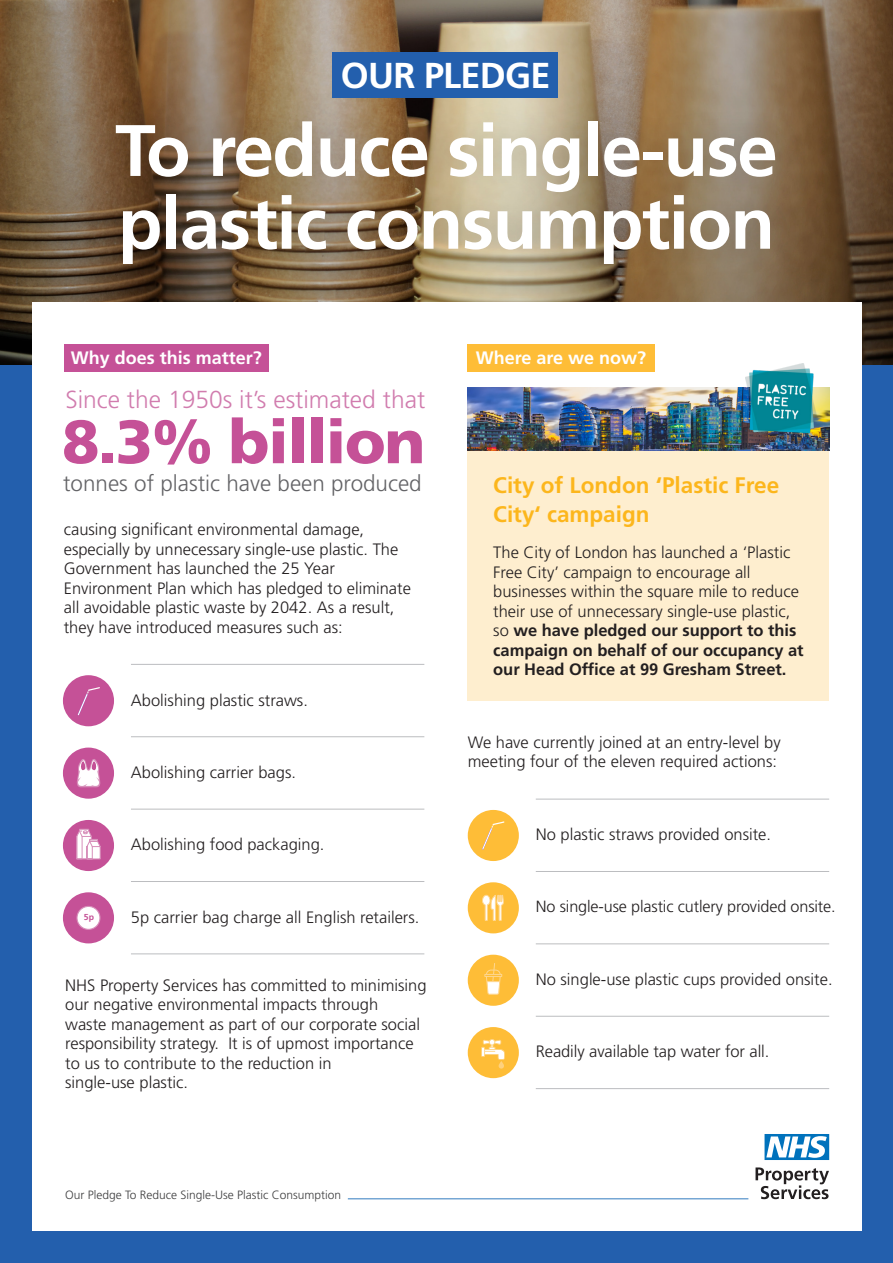
<style>
.page{position:relative;width:893px;height:1263px;background:#fff}
.page>*{position:absolute;margin:0;border:0;box-sizing:border-box;transform-origin:0 0}
.t1{font:700 72.75px/72.8px "Frutiger LT Std";letter-spacing:-.02em;color:#fff}
.t2{font:900 61.05px "Frutiger LT Std";letter-spacing:-.02em;color:#c55197}
.t3{font:700 36px "Frutiger LT Std";letter-spacing:-.02em;color:#fff}
.t4{font:300 24.6px "Frutiger LT Std";color:#d17cae}
.t5{font:700 22.5px/28.5px "Frutiger LT Std";color:#fcb61c}
.t6{font:300 22.5px "Frutiger LT Std";color:#636366}
.t7{font:700 18px "Frutiger LT Std";color:#fff}
.t8{font:300 16.5px/19.5px "Frutiger LT Std";color:#231f20}
.t9{font:300 16.2px "Frutiger LT Std";letter-spacing:-.01em;color:#231f20}
.t10{font:300 12px "Frutiger LT Std";color:#3e3e3f}
.t11{font:700 8.7px "Frutiger LT Std";color:#c55197}
.s1{font-weight:700}
</style>
<div class="page">
<div style="left:0;top:302px;width:893px;height:961px;background:#235fad"></div>
<svg style="left:0;top:0;width:893px;height:365px;background:#826a4f"></svg>
<div style="left:32px;top:302px;width:829px;height:929px;background:#fff"></div>
<div style="left:85px;top:90px;width:721px;height:205px;background:#231f20;opacity:.2"></div>
<div style="left:332px;top:53px;width:226px;height:45px;background:#235fad"></div>
<div style="left:64px;top:344px;width:205px;height:28px;background:#c55197"></div>
<div style="left:468px;top:344px;width:187px;height:28px;background:#febd37"></div>
<svg style="left:755px;top:1167px;width:74px;height:32px"></svg>
<svg style="left:764px;top:1134px;width:65px;height:26px"></svg>
<hr style="left:348px;top:1198px;width:400px;height:1px;background:#327bbf">
<div style="left:468px;top:451px;width:361px;height:250px;background:#feeecf"></div>
<img style="left:468px;top:388px;width:361px;height:63px">
<hr style="left:131px;top:736px;width:293px;height:1px;background:#bcbdc0">
<div style="left:63px;top:675px;width:51px;height:51px;background:#c55197;border-radius:50%"></div>
<hr style="left:131px;top:809px;width:293px;height:1px;background:#bcbdc0">
<div style="left:63px;top:747px;width:51px;height:52px;background:#c55197;border-radius:50%"></div>
<hr style="left:131px;top:664px;width:293px;height:1px;background:#bcbdc0">
<hr style="left:131px;top:881px;width:293px;height:1px;background:#bcbdc0">
<div style="left:63px;top:820px;width:51px;height:51px;background:#c55197;border-radius:50%"></div>
<hr style="left:131px;top:954px;width:293px;height:1px;background:#bcbdc0">
<div style="left:63px;top:892px;width:51px;height:51px;background:#c55197;border-radius:50%"></div>
<hr style="left:536px;top:871px;width:293px;height:1px;background:#bcbdc0">
<div style="left:468px;top:810px;width:51px;height:51px;background:#febd37;border-radius:50%"></div>
<hr style="left:536px;top:943px;width:293px;height:1px;background:#bcbdc0">
<div style="left:468px;top:882px;width:51px;height:51px;background:#febd37;border-radius:50%"></div>
<hr style="left:536px;top:799px;width:293px;height:1px;background:#bcbdc0">
<hr style="left:536px;top:1016px;width:293px;height:1px;background:#bcbdc0">
<div style="left:468px;top:955px;width:51px;height:51px;background:#febd37;border-radius:50%"></div>
<hr style="left:536px;top:1088px;width:293px;height:1px;background:#bcbdc0">
<div style="left:468px;top:1027px;width:51px;height:51px;background:#febd37;border-radius:50%"></div>
<svg style="left:76px;top:828px;width:25px;height:32px"></svg>
<div style="left:77px;top:906px;width:23px;height:23px;background:#fff;border-radius:50%"></div>
<div style="left:76px;top:906px;width:25px;height:24px;border:1px solid #d78fba;border-radius:50%"></div>
<svg style="left:78px;top:687px;width:22px;height:28px"></svg>
<svg style="left:77px;top:759px;width:23px;height:28px"></svg>
<svg style="left:482px;top:821px;width:22px;height:28px"></svg>
<svg style="left:482px;top:894px;width:22px;height:27px"></svg>
<svg style="left:484px;top:963px;width:18px;height:32px"></svg>
<svg style="left:481px;top:1039px;width:24px;height:29px"></svg>
<img style="left:746px;top:363px;width:71px;height:72px">
<p class="t3" style="left:341px;top:55px;width:211px">OUR PLEDGE</p>
<p class="t1" style="left:115px;top:115px;width:664px">To reduce single-use plastic consumption</p>
<p class="t7" style="left:71px;top:347px;width:193px">Why does this matter?</p>
<p class="t7" style="left:476px;top:347px;width:172px">Where are we now?</p>
<p class="t4" style="left:65px;top:385px;width:361px">Since the 1950s it’s estimated that</p>
<p class="t2" style="left:62px;top:405px;width:365px">8.3% billion</p>
<p class="t6" style="left:63px;top:470px;width:360px">tonnes of plastic have been produced</p>
<p class="t8" style="left:64px;top:520px;width:349px">causing significant environmental damage, especially by unnecessary single-use plastic. The Government has launched the 25 Year Environment Plan which has pledged to eliminate all avoidable plastic waste by 2042. As a result, they have introduced measures such as:</p>
<p class="t8" style="left:131px;top:690px;width:178px">Abolishing plastic straws.</p>
<p class="t8" style="left:131px;top:763px;width:167px">Abolishing carrier bags.</p>
<p class="t11" style="left:84px;top:912px;width:12px">5p</p>
<p class="t8" style="left:131px;top:835px;width:195px">Abolishing food packaging.</p>
<p class="t8" style="left:131px;top:907px;width:290px">5p carrier bag charge all English retailers.</p>
<p class="t8" style="left:65px;top:976px;width:363px">NHS Property Services has committed to minimising our negative environmental impacts through<br>waste management as part of our corporate social responsibility strategy. It is of upmost importance to us to contribute to the reduction in<br>single-use plastic.</p>
<p class="t10" style="left:65px;top:1188px;width:278px">Our Pledge To Reduce Single-Use Plastic Consumption</p>
<p class="t5" style="left:493px;top:471px;width:287px">City of London ‘Plastic Free<br>City‘ campaign</p>
<p class="t8" style="left:493px;top:543px;width:312px">The City of London has launched a ‘Plastic Free City’ campaign to encourage all businesses within the square mile to reduce their use of unnecessary single-use plastic, so <span class="s1">we have pledged our support to this campaign on behalf of our occupancy at our Head Office at 99 Gresham Street.</span></p>
<p class="t8" style="left:468px;top:732px;width:314px">We have currently joined at an entry-level by meeting four of the eleven required actions:</p>
<p class="t8" style="left:536px;top:825px;width:237px">No plastic straws provided onsite.</p>
<p class="t9" style="left:536px;top:898px;width:301px">No single-use plastic cutlery provided onsite.</p>
<p class="t8" style="left:536px;top:970px;width:298px">No single-use plastic cups provided onsite.</p>
<p class="t8" style="left:536px;top:1042px;width:235px">Readily available tap water for all.</p>
</div>
